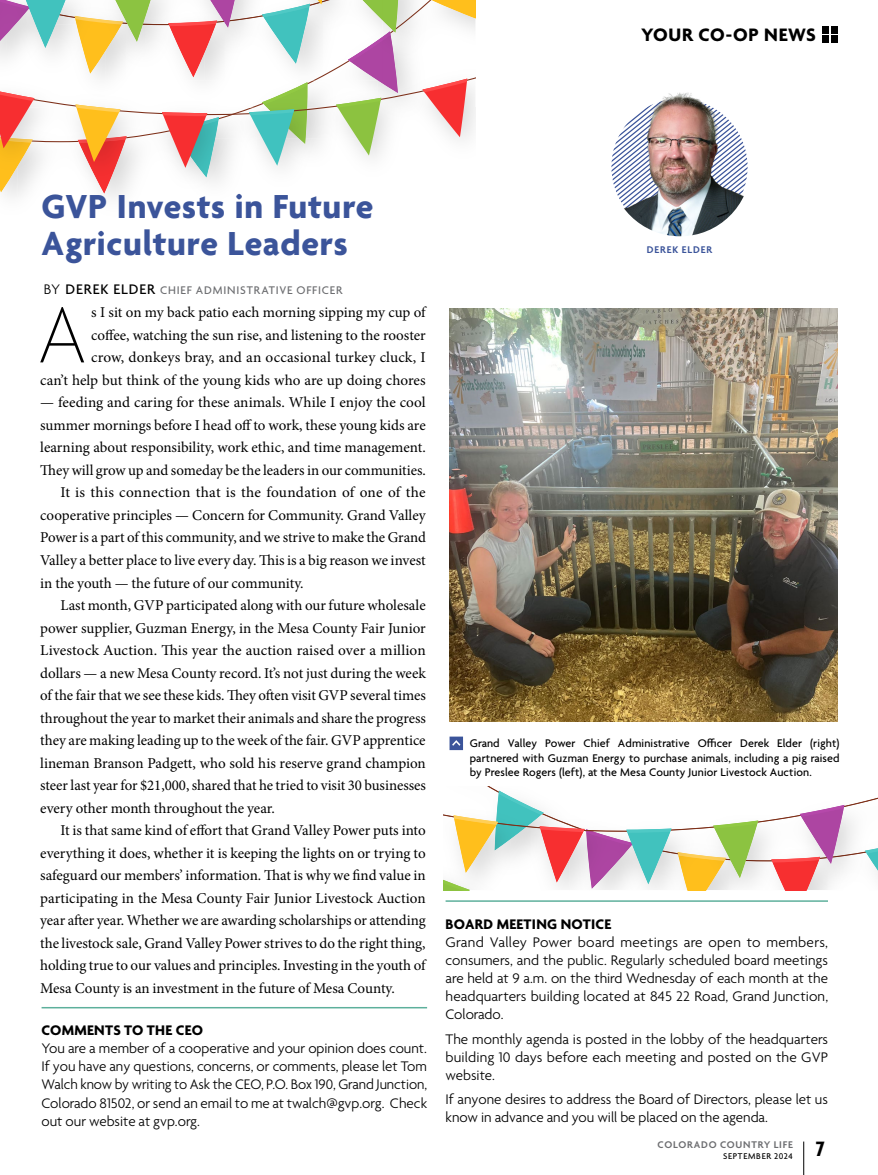
<style>
.page{position:relative;width:878px;height:1175px;background:#fff}
.page>*{position:absolute;margin:0;border:0;box-sizing:border-box;transform-origin:0 0}
.t1{font:100 85.5px "Agenda";color:#000}
.t2{font:700 36px/37.5px "Agenda";letter-spacing:.02em;color:#3b549a}
.t3{font:700 condensed 22.5px "Agenda";color:#000}
.t4{font:700 19.5px "Agenda";letter-spacing:.03em;color:#000}
.t5{font:15px/22.5px "Minion Pro";color:#000;text-align:right}
.t6{font:300 15px/18px "Agenda";color:#000;text-align:justify}
.t7{font:700 15px "Agenda";letter-spacing:.02em;color:#000}
.t8{font:500 12px/14.4px "Agenda";letter-spacing:.01em;color:#000;text-align:justify}
.t9{font:500 12px "Agenda";letter-spacing:.065em;color:#6d6e71}
.t10{font:600 10.5px "Agenda";letter-spacing:.07em;color:#6d6e71}
.t11{font:600 10.5px "Agenda";letter-spacing:.09em;color:#3b549a}
.t12{font:500 9px "Agenda";letter-spacing:.08em;color:#000}
.s1{font-weight:300;font-size:15px;color:#000}
.s2{font-size:15px;color:#000}
</style>
<div class="page">
<svg style="left:443px;top:786px;width:435px;height:104px"></svg>
<svg style="left:449px;top:736px;width:14px;height:14px"></svg>
<img style="left:449px;top:309px;width:389px;height:412px">
<hr style="left:445px;top:900px;width:383px;height:1px;background:#5db09c">
<hr style="left:42px;top:1007px;width:385px;height:1px;background:#5db09c">
<img style="left:17px;top:158px;width:269px;height:39px">
<svg style="left:0;top:0;width:475px;height:158px"></svg>
<svg style="left:422px;top:79px;width:45px;height:58px"></svg>
<svg style="left:0;top:89px;width:34px;height:103px"></svg>
<svg style="left:336px;top:0;width:63px;height:155px"></svg>
<svg style="left:249px;top:80px;width:66px;height:86px"></svg>
<svg style="left:162px;top:112px;width:57px;height:65px"></svg>
<svg style="left:75px;top:104px;width:52px;height:89px"></svg>
<img style="left:611px;top:92px;width:137px;height:144px">
<hr style="left:803px;top:1141px;width:1px;height:33px;background:#000">
<div style="left:830px;top:36px;width:7px;height:7px;background:#000"></div>
<div style="left:830px;top:26px;width:7px;height:7px;background:#000"></div>
<div style="left:821px;top:36px;width:7px;height:7px;background:#000"></div>
<div style="left:821px;top:26px;width:7px;height:7px;background:#000"></div>
<h3 class="t4" style="left:641px;top:24px;width:176px">YOUR CO-OP NEWS</h3>
<h2 class="t2" style="left:42px;top:190px;width:333px">GVP Invests in Future<br>Agriculture Leaders</h2>
<p class="t9" style="left:44px;top:283px;width:300px"><span class="s1">BY</span> <span class="s2">DEREK ELDER</span> CHIEF ADMINISTRATIVE OFFICER</p>
<p class="t5" style="left:40px;top:301px;width:387px">s I sit on my back patio each morning sipping my cup of<br>coffee, watching the sun rise, and listening to the rooster<br>crow, donkeys bray, and an occasional turkey cluck, I<br>can’t help but think of the young kids who are up doing chores</p>
<p class="t5" style="left:40px;top:391px;width:387px">— feeding and caring for these animals. While I enjoy the cool</p>
<p class="t5" style="left:40px;top:414px;width:387px">summer mornings before I head off to work, these young kids are</p>
<p class="t5" style="left:40px;top:436px;width:387px">learning about responsibility, work ethic, and time management.</p>
<p class="t5" style="left:40px;top:459px;width:387px">They will grow up and someday be the leaders in our communities.</p>
<p class="t5" style="left:60px;top:481px;width:366px">It is this connection that is the foundation of one of the</p>
<p class="t5" style="left:40px;top:504px;width:387px">cooperative principles — Concern for Community. Grand Valley</p>
<p class="t5" style="left:40px;top:526px;width:387px">Power is a part of this community, and we strive to make the Grand</p>
<p class="t5" style="left:40px;top:549px;width:387px">Valley a better place to live every day. This is a big reason we invest</p>
<p class="t5" style="left:40px;top:571px;width:265px">in the youth — the future of our community.</p>
<p class="t5" style="left:60px;top:594px;width:367px">Last month, GVP participated along with our future wholesale</p>
<p class="t5" style="left:40px;top:616px;width:387px">power supplier, Guzman Energy, in the Mesa County Fair Junior</p>
<p class="t5" style="left:40px;top:639px;width:387px">Livestock Auction. This year the auction raised over a million</p>
<p class="t5" style="left:40px;top:661px;width:387px">dollars — a new Mesa County record. It’s not just during the week</p>
<p class="t5" style="left:40px;top:684px;width:387px">of the fair that we see these kids. They often visit GVP several times</p>
<p class="t5" style="left:40px;top:706px;width:387px">throughout the year to market their animals and share the progress</p>
<p class="t5" style="left:40px;top:729px;width:387px">they are making leading up to the week of the fair. GVP apprentice</p>
<p class="t5" style="left:40px;top:751px;width:387px">lineman Branson Padgett, who sold his reserve grand champion</p>
<p class="t5" style="left:40px;top:774px;width:387px">steer last year for $21,000, shared that he tried to visit 30 businesses</p>
<p class="t5" style="left:40px;top:796px;width:236px">every other month throughout the year.</p>
<p class="t5" style="left:60px;top:819px;width:367px">It is that same kind of effort that Grand Valley Power puts into</p>
<p class="t5" style="left:40px;top:841px;width:387px">everything it does, whether it is keeping the lights on or trying to</p>
<p class="t5" style="left:40px;top:864px;width:387px">safeguard our members’ information. That is why we find value in</p>
<p class="t5" style="left:40px;top:886px;width:387px">participating in the Mesa County Fair Junior Livestock Auction</p>
<p class="t5" style="left:40px;top:909px;width:387px">year after year. Whether we are awarding scholarships or attending</p>
<p class="t5" style="left:40px;top:931px;width:387px">the livestock sale, Grand Valley Power strives to do the right thing,</p>
<p class="t5" style="left:40px;top:954px;width:387px">holding true to our values and principles. Investing in the youth of</p>
<p class="t5" style="left:40px;top:976px;width:356px">Mesa County is an investment in the future of Mesa County.</p>
<h1 class="t1" style="left:37px;top:289px;width:51px">A</h1>
<p class="t7" style="left:42px;top:1022px;width:163px">COMMENTS TO THE CEO</p>
<p class="t6" style="left:42px;top:1040px;width:387px">You are a member of a cooperative and your opinion does count.<br>If you have any questions, concerns, or comments, please let Tom Walch know by writing to Ask the CEO, P.O. Box 190, Grand Junction, Colorado 81502, or send an email to me at twalch@gvp.org. Check out our website at gvp.org.</p>
<p class="t11" style="left:647px;top:244px;width:67px">DEREK ELDER</p>
<p class="t8" style="left:470px;top:737px;width:371px">Grand Valley Power Chief Administrative Officer Derek Elder (right) partnered with Guzman Energy to purchase animals, including a pig raised by Preslee Rogers (left), at the Mesa County Junior Livestock Auction.</p>
<p class="t7" style="left:445px;top:916px;width:167px">BOARD MEETING NOTICE</p>
<p class="t6" style="left:445px;top:934px;width:384px">Grand Valley Power board meetings are open to members, consumers, and the public. Regularly scheduled board meetings are held at 9 a.m. on the third Wednesday of each month at the headquarters building located at 845 22 Road, Grand Junction, Colorado.</p>
<p class="t6" style="left:445px;top:1030px;width:384px">The monthly agenda is posted in the lobby of the headquarters building 10 days before each meeting and posted on the GVP website.</p>
<p class="t6" style="left:445px;top:1091px;width:384px">If anyone desires to address the Board of Directors, please let us know in advance and you will be placed on the agenda.</p>
<p class="t10" style="left:657px;top:1139px;width:137px">COLORADO COUNTRY LIFE</p>
<p class="t12" style="left:723px;top:1151px;width:71px">SEPTEMBER 2024</p>
<h3 class="t3" style="left:816px;top:1136px;width:10px">7</h3>
</div>
